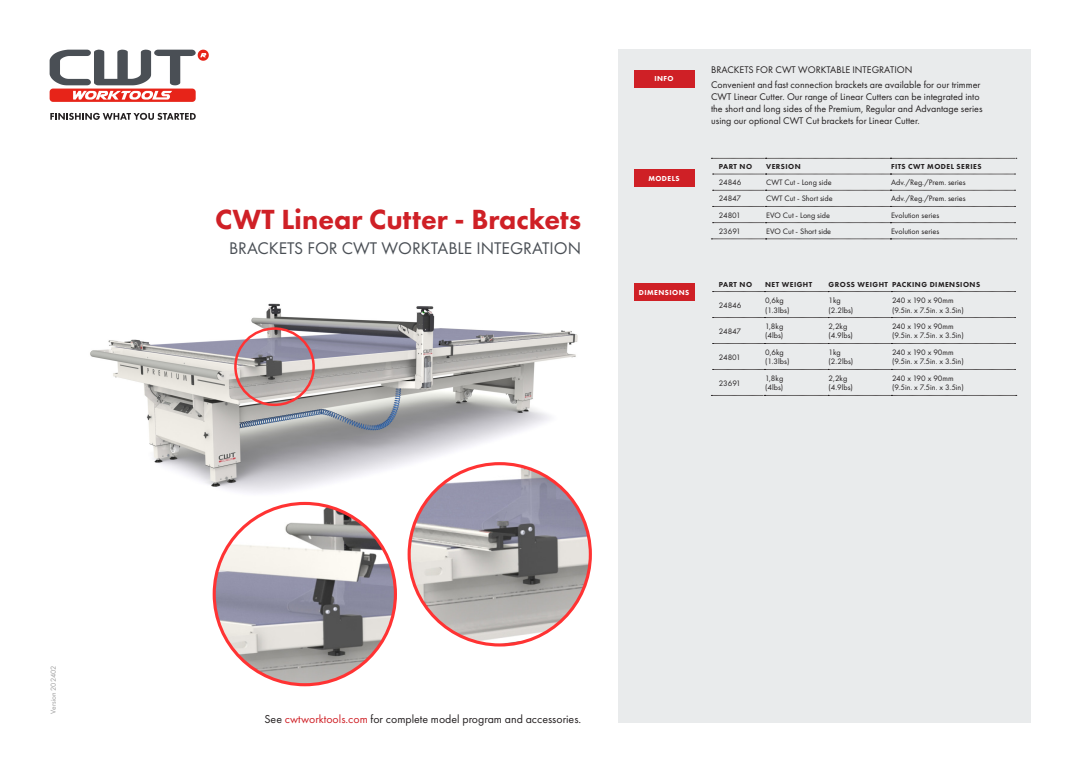
<style>
.page{position:relative;width:1081px;height:773px;background:#fff}
.page>*{position:absolute;margin:0;border:0;box-sizing:border-box;transform-origin:0 0}
.mellanrubrik{font:800 28.75px "Futura PT";color:#cf2026}
.mellanrubrik-2{font:17.5px "Futura PT";color:#4a4f55}
.t1{font:11.88px "Futura PT";color:#231f20}
.t2{font:10px/12px "Futura PT";color:#231f20}
.t3{font:8.12px/9.8px "Futura PT";color:#231f20}
.t4{font:800 7.5px "Futura PT";letter-spacing:.06em;color:#231f20}
.mellanrubrik-3{font:800 7.5px "Futura PT";letter-spacing:.06em;color:#fff}
.t5{font:7.5px "Futura PT";color:#9e9e9e}
.s1{color:#cf2026}
</style>
<div class="page">
<svg style="left:50px;top:113px;width:146px;height:7px"></svg>
<svg style="left:50px;top:50px;width:159px;height:52px"></svg>
<div style="left:618px;top:50px;width:413px;height:673px;background:#e9ebec"></div>
<svg style="left:711px;top:158px;width:306px;height:1px"></svg>
<svg style="left:712px;top:174px;width:303px;height:1px"></svg>
<svg style="left:712px;top:190px;width:303px;height:1px"></svg>
<svg style="left:712px;top:206px;width:303px;height:1px"></svg>
<svg style="left:712px;top:222px;width:303px;height:1px"></svg>
<svg style="left:711px;top:238px;width:306px;height:1px"></svg>
<svg style="left:712px;top:291px;width:303px;height:1px"></svg>
<svg style="left:712px;top:317px;width:303px;height:1px"></svg>
<svg style="left:712px;top:343px;width:303px;height:1px"></svg>
<svg style="left:712px;top:369px;width:303px;height:1px"></svg>
<svg style="left:711px;top:395px;width:306px;height:1px"></svg>
<div style="left:634px;top:169px;width:60px;height:18px;background:#cf2026"></div>
<div style="left:634px;top:283px;width:60px;height:18px;background:#cf2026"></div>
<div style="left:634px;top:70px;width:60px;height:17px;background:#cf2026"></div>
<img style="left:90px;top:303px;width:488px;height:193px">
<div style="left:234px;top:327px;width:81px;height:79px;border:2px solid #f33;border-radius:50%"></div>
<img style="left:214px;top:503px;width:181px;height:181px;border-radius:91px">
<img style="left:409px;top:463px;width:181px;height:182px;border-radius:91px">
<p class="t5" style="left:49px;top:713px;width:50px;rotate:-90deg">Version 202402</p>
<p class="mellanrubrik" style="left:215px;top:201px;width:367px">CWT Linear Cutter - Brackets</p>
<p class="mellanrubrik-2" style="left:229px;top:238px;width:354px">BRACKETS FOR CWT WORKTABLE INTEGRATION</p>
<p class="mellanrubrik-3" style="left:654px;top:74px;width:21px">INFO</p>
<p class="mellanrubrik-3" style="left:648px;top:174px;width:33px">MODELS</p>
<p class="mellanrubrik-3" style="left:639px;top:288px;width:52px">DIMENSIONS</p>
<p class="t2" style="left:711px;top:63px;width:203px">BRACKETS FOR CWT WORKTABLE INTEGRATION</p>
<p class="t2" style="left:711px;top:78px;width:273px">Convenient and fast connection brackets are available for our trimmer CWT Linear Cutter. Our range of Linear Cutters can be integrated into the short and long sides of the Premium, Regular and Advantage series using our optional CWT Cut brackets for Linear Cutter.</p>
<p class="t4" style="left:719px;top:162px;width:35px">PART NO</p>
<p class="t4" style="left:766px;top:162px;width:36px">VERSION</p>
<p class="t4" style="left:891px;top:162px;width:92px">FITS CWT MODEL SERIES</p>
<p class="t3" style="left:719px;top:177px;width:24px">24846</p>
<p class="t3" style="left:766px;top:177px;width:67px">CWT Cut - Long side</p>
<p class="t3" style="left:891px;top:177px;width:76px">Adv./Reg./Prem. series</p>
<p class="t3" style="left:719px;top:194px;width:24px">24847</p>
<p class="t3" style="left:766px;top:194px;width:68px">CWT Cut - Short side</p>
<p class="t3" style="left:891px;top:194px;width:76px">Adv./Reg./Prem. series</p>
<p class="t3" style="left:719px;top:210px;width:23px">24801</p>
<p class="t3" style="left:766px;top:210px;width:65px">EVO Cut - Long side</p>
<p class="t3" style="left:891px;top:210px;width:50px">Evolution series</p>
<p class="t3" style="left:719px;top:226px;width:23px">23691</p>
<p class="t3" style="left:766px;top:226px;width:67px">EVO Cut - Short side</p>
<p class="t3" style="left:891px;top:226px;width:50px">Evolution series</p>
<p class="t4" style="left:719px;top:279px;width:35px">PART NO</p>
<p class="t4" style="left:765px;top:279px;width:49px">NET WEIGHT</p>
<p class="t4" style="left:828px;top:279px;width:61px">GROSS WEIGHT</p>
<p class="t4" style="left:892px;top:279px;width:90px">PACKING DIMENSIONS</p>
<p class="t3" style="left:719px;top:300px;width:24px">24846</p>
<p class="t3" style="left:765px;top:295px;width:26px">0,6kg (1.3lbs)</p>
<p class="t3" style="left:828px;top:295px;width:26px">1kg (2.2lbs)</p>
<p class="t3" style="left:892px;top:295px;width:63px">240 x 190 x 90mm</p>
<p class="t3" style="left:892px;top:305px;width:73px">(9.5in. x 7.5in. x 3.5in)</p>
<p class="t3" style="left:719px;top:326px;width:24px">24847</p>
<p class="t3" style="left:765px;top:321px;width:20px">1,8kg (4lbs)</p>
<p class="t3" style="left:828px;top:321px;width:26px">2,2kg (4.9lbs)</p>
<p class="t3" style="left:892px;top:321px;width:63px">240 x 190 x 90mm</p>
<p class="t3" style="left:892px;top:331px;width:73px">(9.5in. x 7.5in. x 3.5in)</p>
<p class="t3" style="left:719px;top:352px;width:23px">24801</p>
<p class="t3" style="left:765px;top:347px;width:26px">0,6kg (1.3lbs)</p>
<p class="t3" style="left:828px;top:347px;width:26px">1kg (2.2lbs)</p>
<p class="t3" style="left:892px;top:347px;width:63px">240 x 190 x 90mm</p>
<p class="t3" style="left:892px;top:357px;width:73px">(9.5in. x 7.5in. x 3.5in)</p>
<p class="t3" style="left:719px;top:378px;width:23px">23691</p>
<p class="t3" style="left:765px;top:373px;width:20px">1,8kg (4lbs)</p>
<p class="t3" style="left:828px;top:373px;width:26px">2,2kg (4.9lbs)</p>
<p class="t3" style="left:892px;top:373px;width:63px">240 x 190 x 90mm</p>
<p class="t3" style="left:892px;top:383px;width:73px">(9.5in. x 7.5in. x 3.5in)</p>
<h3 class="t1" style="left:264px;top:712px;width:318px">See <span class="s1">cwtworktools.com</span> for complete model program and accessories.</h3>
</div>
